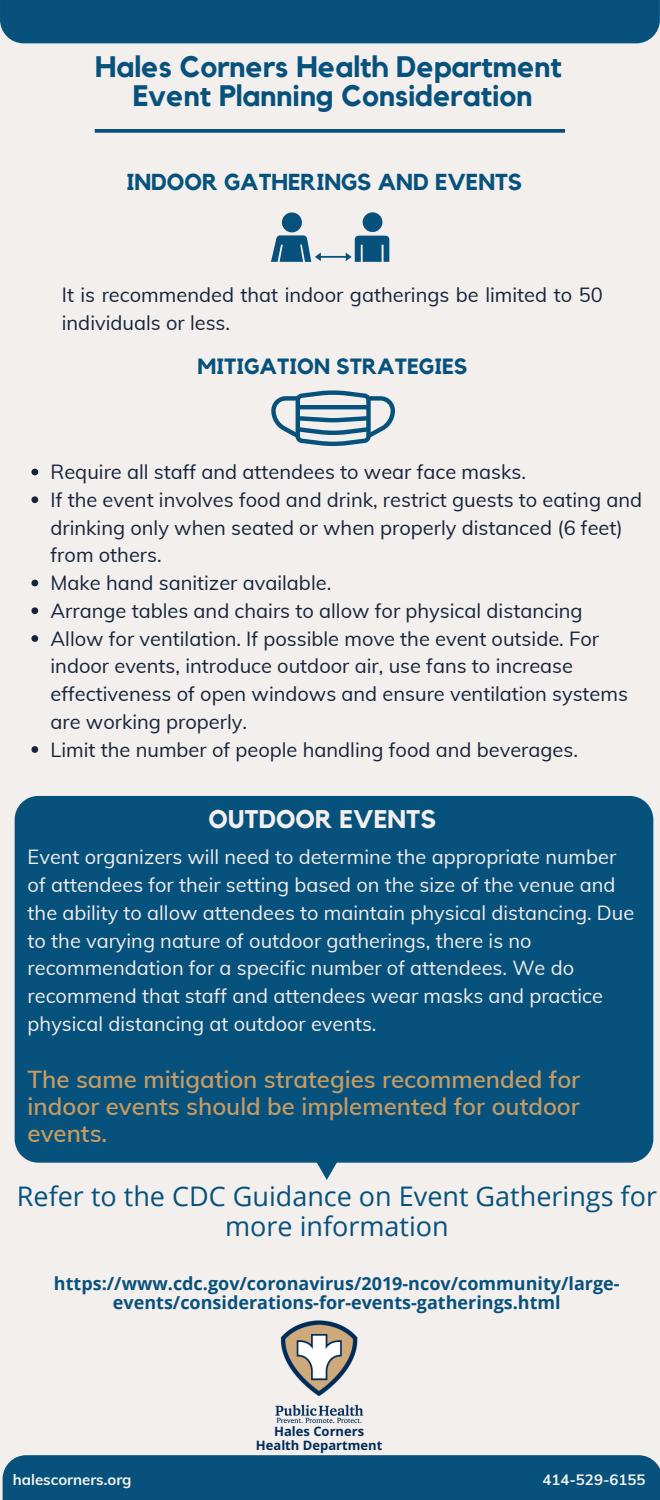
<style>
.page{position:relative;width:660px;height:1500px;background:#f3efec}
.page>*{position:absolute;margin:0;border:0;box-sizing:border-box;transform-origin:0 0}
.t1{font:700 29.5px "Kollektif";color:#07517d}
.t2{font:27px/30px "Open Sans";color:#07517d;text-align:center}
.t3{font:700 25.5px "Kollektif";color:#f3efec}
.t4{font:600 24px/27px "Muli";color:#c89c61;text-align:justify}
.t5{font:700 23px "Kollektif";color:#07517d}
.t6{font:700 22px "Kollektif";color:#07517d}
.t7{font:20px/27.8px "Muli";color:#15243a}
.t8{font:20px/27.8px "Muli";color:#f3efec}
.t9{font:700 18px/19.5px "Open Sans";color:#07517d;text-align:center}
.t10{font:700 15px "Muli";color:#f5f5ef}
.t11{font:700 13px "Noto Sans";color:#002c5a}
</style>
<div class="page">
<div style="left:15px;top:796px;width:638px;height:367px;background:#07517d;border-radius:24px"></div>
<svg style="left:303px;top:1162px;width:48px;height:18px"></svg>
<svg style="left:95px;top:129px;width:470px;height:4px;background:#165b84"></svg>
<div style="left:3px;top:1455px;width:657px;height:45px;background:#07517d"></div>
<img style="left:214px;top:1320px;width:210px;height:159px">
<svg style="left:31px;top:469px;width:7px;height:6px"></svg>
<svg style="left:31px;top:496px;width:7px;height:7px"></svg>
<svg style="left:31px;top:580px;width:7px;height:6px"></svg>
<svg style="left:31px;top:607px;width:7px;height:7px"></svg>
<svg style="left:31px;top:635px;width:7px;height:7px"></svg>
<svg style="left:31px;top:746px;width:7px;height:7px"></svg>
<div style="left:282px;top:212px;width:20px;height:20px;background:#07517d;border-radius:50%"></div>
<div style="left:363px;top:212px;width:19px;height:20px;background:#07517d;border-radius:50%"></div>
<hr style="left:319px;top:256px;width:28px;height:2px;background:#07517d">
<svg style="left:346px;top:236px;width:43px;height:26px"></svg>
<svg style="left:271px;top:235px;width:50px;height:27px"></svg>
<svg style="left:271px;top:390px;width:124px;height:56px"></svg>
<div style="left:0;top:0;width:660px;height:43px;background:#07517d"></div>
<p class="t1" style="left:95px;top:53px;width:468px">Hales Corners Health Department</p>
<p class="t1" style="left:133px;top:82px;width:401px">Event Planning Consideration</p>
<p class="t5" style="left:126px;top:172px;width:397px">INDOOR GATHERINGS AND EVENTS</p>
<p class="t7" style="left:62px;top:281px;width:542px">It is recommended that indoor gatherings be limited to 50 individuals or less.</p>
<p class="t6" style="left:198px;top:356px;width:271px">MITIGATION STRATEGIES</p>
<p class="t7" style="left:51px;top:458px;width:477px">Require all staff and attendees to wear face masks.</p>
<p class="t7" style="left:51px;top:485px;width:593px">If the event involves food and drink, restrict guests to eating and drinking only when seated or when properly distanced (6 feet) from others.</p>
<p class="t7" style="left:51px;top:569px;width:282px">Make hand sanitizer available.</p>
<p class="t7" style="left:51px;top:596px;width:534px">Arrange tables and chairs to allow for physical distancing</p>
<p class="t7" style="left:51px;top:624px;width:579px">Allow for ventilation. If possible move the event outside. For indoor events, introduce outdoor air, use fans to increase effectiveness of open windows and ensure ventilation systems are working properly.</p>
<p class="t7" style="left:51px;top:735px;width:529px">Limit the number of people handling food and beverages.</p>
<p class="t3" style="left:209px;top:807px;width:229px">OUTDOOR EVENTS</p>
<p class="t8" style="left:28px;top:843px;width:608px">Event organizers will need to determine the appropriate number of attendees for their setting based on the size of the venue and the ability to allow attendees to maintain physical distancing. Due to the varying nature of outdoor gatherings, there is no recommendation for a specific number of attendees. We do recommend that staff and attendees wear masks and practice physical distancing at outdoor events.</p>
<p class="t4" style="left:28px;top:1065px;width:554px">The same mitigation strategies recommended for indoor events should be implemented for outdoor events.</p>
<p class="t2" style="left:17px;top:1180px;width:642px">Refer to the CDC Guidance on Event Gatherings for more information</p>
<p class="t9" style="left:54px;top:1273px;width:567px">https://www.cdc.gov/coronavirus/2019-ncov/community/large&shy;events/considerations-for-events-gatherings.html</p>
<p class="t11" style="left:274px;top:1422px;width:92px">Hales Corners</p>
<p class="t11" style="left:256px;top:1436px;width:128px">Health Department</p>
<p class="t10" style="left:13px;top:1470px;width:120px">halescorners.org</p>
<p class="t10" style="left:542px;top:1470px;width:105px">414-529-6155</p>
</div>
